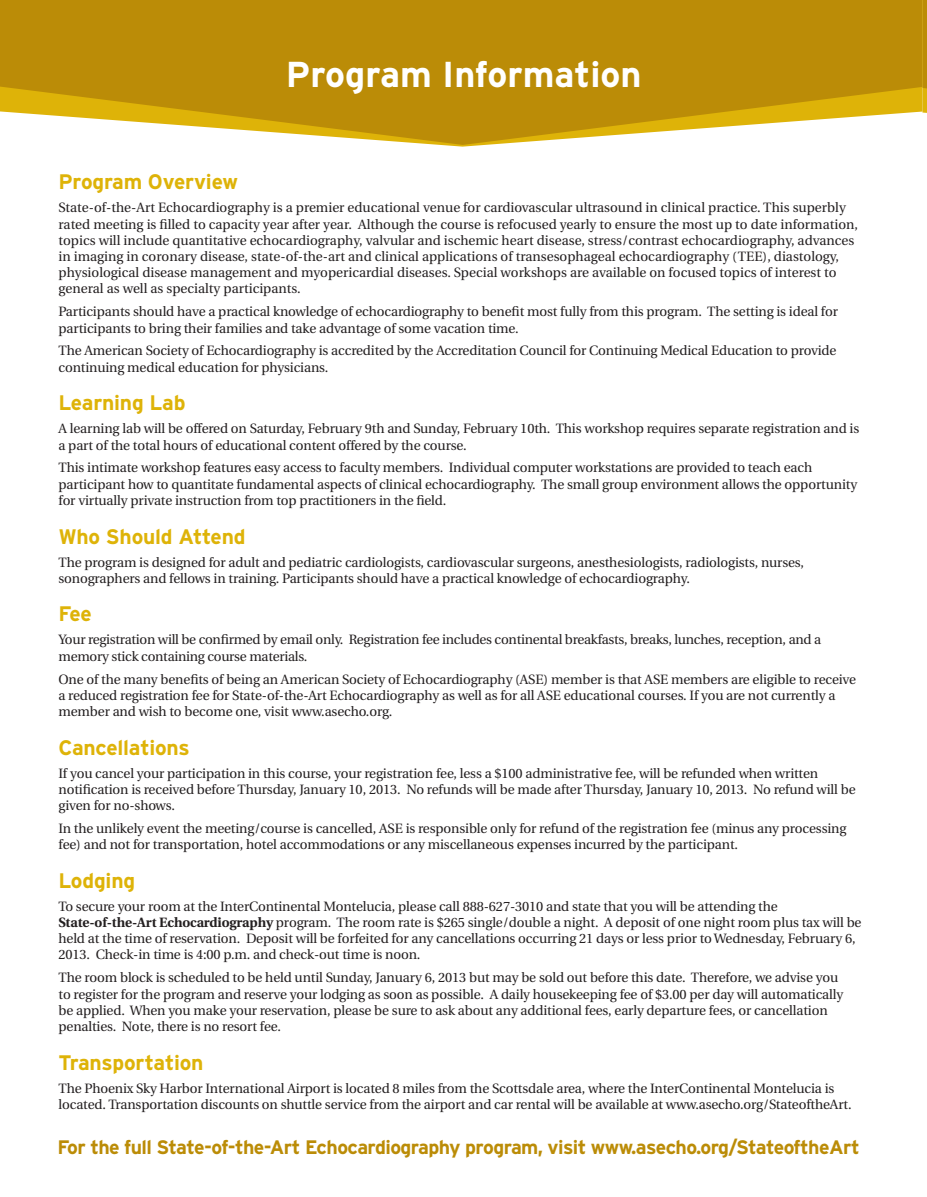
<style>
.page{position:relative;width:927px;height:1197px;background:#fff}
.page>*{position:absolute;margin:0;border:0;box-sizing:border-box;transform-origin:0 0}
.t1{font:700 36px "Interstate";color:#fff}
.t2{font:700 21px "Interstate";letter-spacing:-.01em;color:#deb308}
.t3{font:700 19.5px "Interstate";letter-spacing:-.03em;color:#bb8c07}
.t4{font:13.5px/16.2px "Utopia";letter-spacing:-.01em;color:#231f20}
.s1{font-weight:700}
</style>
<div class="page">
<svg style="left:0;top:0;width:922px;height:145px;background:#c59c22"></svg>
<svg style="left:0;top:0;width:5px;height:5px"></svg>
<svg style="left:922px;top:0;width:5px;height:113px"></svg>
<p class="t1" style="left:286px;top:54px;width:357px">Program Information</p>
<p class="t2" style="left:58px;top:170px;width:181px">Program Overview</p>
<p class="t4" style="left:58px;top:200px;width:801px">State-of-the-Art Echocardiography is a premier educational venue for cardiovascular ultrasound in clinical practice. This superbly rated meeting is filled to capacity year after year. Although the course is refocused yearly to ensure the most up to date information, topics will include quantitative echocardiography, valvular and ischemic heart disease, stress/contrast echocardiography, advances in imaging in coronary disease, state-of-the-art and clinical applications of transesophageal echocardiography (TEE), diastology, physiological disease management and myopericardial diseases. Special workshops are available on focused topics of interest to general as well as specialty participants.</p>
<p class="t4" style="left:58px;top:304px;width:781px">Participants should have a practical knowledge of echocardiography to benefit most fully from this program. The setting is ideal for participants to bring their families and take advantage of some vacation time.</p>
<p class="t4" style="left:58px;top:343px;width:779px">The American Society of Echocardiography is accredited by the Accreditation Council for Continuing Medical Education to provide continuing medical education for physicians.</p>
<p class="t2" style="left:58px;top:391px;width:129px">Learning Lab</p>
<p class="t4" style="left:58px;top:421px;width:802px">A learning lab will be offered on Saturday, February 9th and Sunday, February 10th. This workshop requires separate registration and is a part of the total hours of educational content offered by the course.</p>
<p class="t4" style="left:58px;top:460px;width:800px">This intimate workshop features easy access to faculty members. Individual computer workstations are provided to teach each participant how to quantitate fundamental aspects of clinical echocardiography. The small group environment allows the opportunity for virtually private instruction from top practitioners in the field.</p>
<p class="t2" style="left:58px;top:524px;width:189px">Who Should Attend</p>
<p class="t4" style="left:58px;top:554px;width:747px">The program is designed for adult and pediatric cardiologists, cardiovascular surgeons, anesthesiologists, radiologists, nurses, sonographers and fellows in training. Participants should have a practical knowledge of echocardiography.</p>
<p class="t2" style="left:58px;top:602px;width:35px">Fee</p>
<p class="t4" style="left:58px;top:632px;width:764px">Your registration will be confirmed by email only. Registration fee includes continental breakfasts, breaks, lunches, reception, and a memory stick containing course materials.</p>
<p class="t4" style="left:58px;top:671px;width:799px">One of the many benefits of being an American Society of Echocardiography (ASE) member is that ASE members are eligible to receive a reduced registration fee for State-of-the-Art Echocardiography as well as for all ASE educational courses. If you are not currently a member and wish to become one, visit www.asecho.org.</p>
<p class="t2" style="left:58px;top:736px;width:133px">Cancellations</p>
<p class="t4" style="left:58px;top:765px;width:799px">If you cancel your participation in this course, your registration fee, less a $100 administrative fee, will be refunded when written notification is received before Thursday, January 10, 2013. No refunds will be made after Thursday, January 10, 2013. No refund will be given for no-shows.</p>
<p class="t4" style="left:58px;top:821px;width:789px">In the unlikely event the meeting/course is cancelled, ASE is responsible only for refund of the registration fee (minus any processing fee) and not for transportation, hotel accommodations or any miscellaneous expenses incurred by the participant.</p>
<p class="t2" style="left:58px;top:869px;width:78px">Lodging</p>
<p class="t4" style="left:58px;top:898px;width:805px">To secure your room at the InterContinental Montelucia, please call 888-627-3010 and state that you will be attending the <span class="s1">State-of-the-Art Echocardiography</span> program. The room rate is $265 single/double a night. A deposit of one night room plus tax will be held at the time of reservation. Deposit will be forfeited for any cancellations occurring 21 days or less prior to Wednesday, February 6, 2013. Check-in time is 4:00 p.m. and check-out time is noon.</p>
<p class="t4" style="left:58px;top:970px;width:786px">The room block is scheduled to be held until Sunday, January 6, 2013 but may be sold out before this date. Therefore, we advise you to register for the program and reserve your lodging as soon as possible. A daily housekeeping fee of $3.00 per day will automatically be applied. When you make your reservation, please be sure to ask about any additional fees, early departure fees, or cancellation penalties. Note, there is no resort fee.</p>
<p class="t2" style="left:58px;top:1051px;width:147px">Transportation</p>
<p class="t4" style="left:58px;top:1080px;width:795px">The Phoenix Sky Harbor International Airport is located 8 miles from the Scottsdale area, where the InterContinental Montelucia is located. Transportation discounts on shuttle service from the airport and car rental will be available at www.asecho.org/StateoftheArt.</p>
<p class="t3" style="left:57px;top:1136px;width:804px">For the full State-of-the-Art Echocardiography program, visit www.asecho.org/StateoftheArt</p>
</div>
